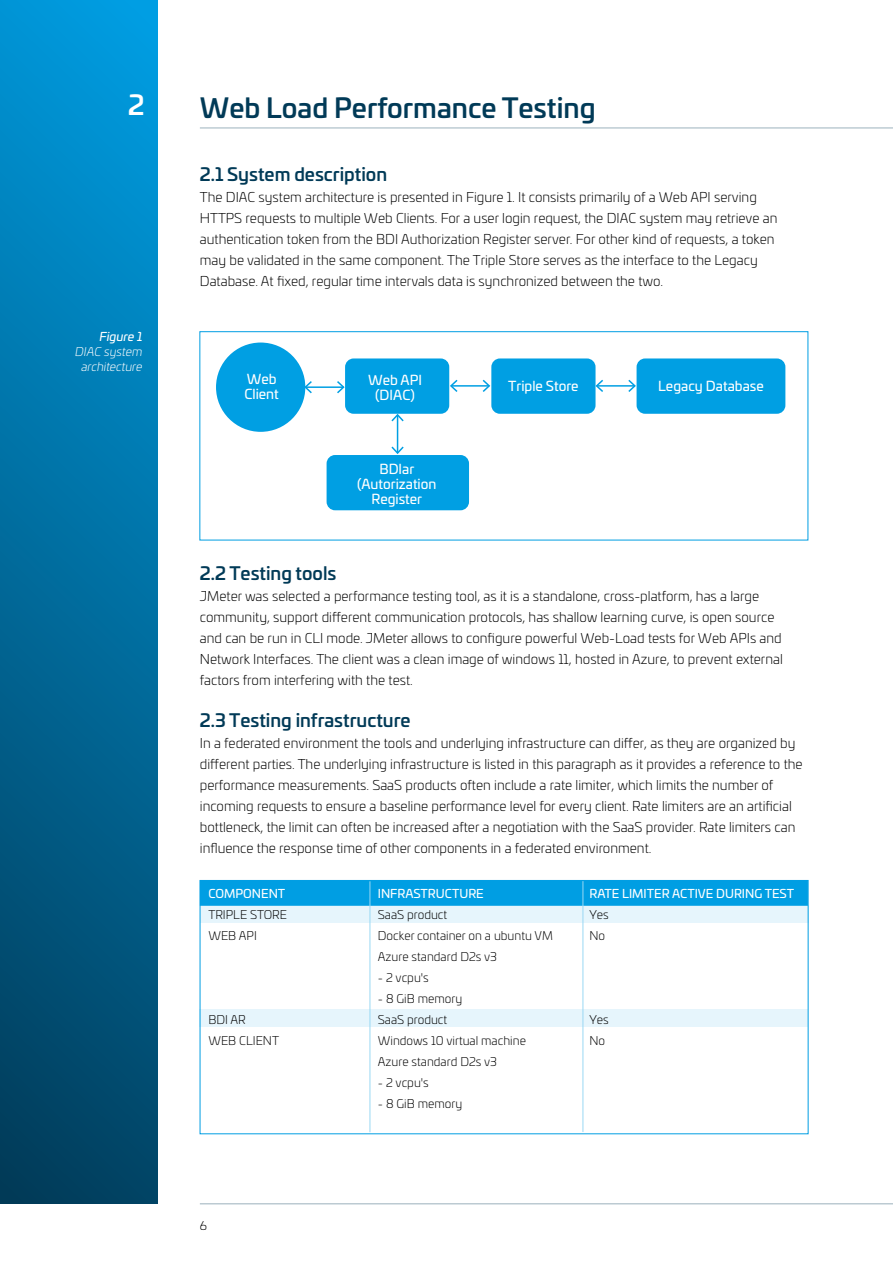
<style>
.page{position:relative;width:893px;height:1263px;background:#fff}
.page>*{position:absolute;margin:0;border:0;box-sizing:border-box;transform-origin:0 0}
.t1{font:500 27px "Univia Pro";color:#013a57}
.t2{font:500 27px "Univia Pro";color:#fff}
.t3{font:500 18px "Univia Pro";color:#013a57}
.t4{font:300 13.5px/21px "Univia Pro";color:#000}
.t5{font:13.5px/15px "Univia Pro";color:#fff;text-align:center}
.t6{font:300 12px "Univia Pro";color:#000}
.t7{font:12px "Univia Pro";color:#fff}
.t8{font:italic 300 12px/15px "Univia Pro";color:#fff;text-align:center}
.t9{font:italic 12px "Univia Pro";color:#fff}
</style>
<div class="page">
<div style="left:0;top:0;width:157px;height:1203px;background:linear-gradient(to bottom,#009ade,#013e5d)"></div>
<hr style="left:200px;top:1203px;width:693px;height:1px;background:#9ab0bc">
<div style="left:200px;top:1010px;width:608px;height:17px;background:#e6f5fc"></div>
<div style="left:200px;top:906px;width:608px;height:17px;background:#e6f5fc"></div>
<div style="left:200px;top:331px;width:608px;height:209px;border:1px solid #009ee3"></div>
<div style="left:216px;top:342px;width:89px;height:90px;background:#009fe3;border-radius:50%"></div>
<div style="left:345px;top:358px;width:104px;height:56px;background:#009fe3;border-radius:9px"></div>
<div style="left:491px;top:358px;width:104px;height:56px;background:#009fe3;border-radius:9px"></div>
<div style="left:637px;top:358px;width:148px;height:56px;background:#009fe3;border-radius:9px"></div>
<div style="left:327px;top:455px;width:142px;height:55px;background:#009fe3;border-radius:9px"></div>
<hr style="left:305px;top:386px;width:39px;height:2px;background:#009fe3">
<svg style="left:304px;top:379px;width:9px;height:16px"></svg>
<svg style="left:335px;top:379px;width:11px;height:16px"></svg>
<hr style="left:451px;top:385px;width:38px;height:2px;background:#009fe3">
<svg style="left:449px;top:378px;width:10px;height:16px"></svg>
<svg style="left:481px;top:379px;width:10px;height:13px"></svg>
<hr style="left:597px;top:385px;width:38px;height:2px;background:#009fe3">
<svg style="left:595px;top:378px;width:10px;height:16px"></svg>
<svg style="left:627px;top:378px;width:10px;height:16px"></svg>
<hr style="left:397px;top:415px;width:1px;height:38px;background:#009fe3">
<svg style="left:391px;top:445px;width:13px;height:9px"></svg>
<svg style="left:390px;top:413px;width:15px;height:10px"></svg>
<hr style="left:200px;top:128px;width:693px;height:1px;background:#013a57">
<div style="left:202px;top:882px;width:604px;height:24px;background:#009ee3"></div>
<hr style="left:370px;top:881px;width:1px;height:251px;background:#99d8f4">
<hr style="left:583px;top:881px;width:1px;height:251px;background:#99d8f4">
<div style="left:200px;top:880px;width:608px;height:254px;border:1px solid #009ee3"></div>
<h1 class="t2" style="left:128px;top:84px;width:18px">2</h1>
<p class="t9" style="left:100px;top:328px;width:44px">Figure 1</p>
<p class="t8" style="left:75px;top:344px;width:69px">DIAC system architecture</p>
<h1 class="t1" style="left:200px;top:87px;width:397px">Web Load Performance Testing</h1>
<h2 class="t3" style="left:200px;top:160px;width:189px">2.1 System description</h2>
<p class="t4" style="left:200px;top:186px;width:579px">The DIAC system architecture is presented in Figure 1. It consists primarily of a Web API serving HTTPS requests to multiple Web Clients. For a user login request, the DIAC system may retrieve an authentication token from the BDI Authorization Register server. For other kind of requests, a token may be validated in the same component. The Triple Store serves as the interface to the Legacy Database. At fixed, regular time intervals data is synchronized between the two.</p>
<p class="t5" style="left:245px;top:371px;width:36px;text-align:left">Web<br>Client</p>
<p class="t5" style="left:368px;top:372px;width:56px">Web API (DIAC)</p>
<p class="t5" style="left:357px;top:461px;width:81px">BDIar (Autorization<br>Register</p>
<p class="t5" style="left:508px;top:377px;width:72px">Triple Store</p>
<p class="t5" style="left:658px;top:377px;width:107px">Legacy Database</p>
<h2 class="t3" style="left:200px;top:559px;width:138px">2.2 Testing tools</h2>
<p class="t4" style="left:200px;top:585px;width:584px">JMeter was selected a performance testing tool, as it is a standalone, cross-platform, has a large community, support different communication protocols, has shallow learning curve, is open source and can be run in CLI mode. JMeter allows to configure powerful Web-Load tests for Web APIs and Network Interfaces. The client was a clean image of windows 11, hosted in Azure, to prevent external factors from interfering with the test.</p>
<h2 class="t3" style="left:200px;top:706px;width:212px">2.3 Testing infrastructure</h2>
<p class="t4" style="left:200px;top:732px;width:604px">In a federated environment the tools and underlying infrastructure can differ, as they are organized by different parties. The underlying infrastructure is listed in this paragraph as it provides a reference to the performance measurements. SaaS products often include a rate limiter, which limits the number of incoming requests to ensure a baseline performance level for every client. Rate limiters are an artificial bottleneck, the limit can often be increased after a negotiation with the SaaS provider. Rate limiters can influence the response time of other components in a federated environment.</p>
<p class="t7" style="left:208px;top:884px;width:78px">COMPONENT</p>
<p class="t7" style="left:378px;top:884px;width:107px">INFRASTRUCTURE</p>
<p class="t7" style="left:589px;top:884px;width:206px">RATE LIMITER ACTIVE DURING TEST</p>
<p class="t6" style="left:208px;top:906px;width:80px">TRIPLE STORE</p>
<p class="t6" style="left:378px;top:906px;width:71px">SaaS product</p>
<p class="t6" style="left:589px;top:906px;width:21px">Yes</p>
<p class="t6" style="left:208px;top:927px;width:50px">WEB API</p>
<p class="t6" style="left:378px;top:927px;width:176px">Docker container on a ubuntu VM</p>
<p class="t6" style="left:589px;top:927px;width:17px">No</p>
<p class="t6" style="left:378px;top:948px;width:121px">Azure standard D2s v3</p>
<p class="t6" style="left:378px;top:969px;width:52px">- 2 vcpu's</p>
<p class="t6" style="left:378px;top:990px;width:86px">- 8 GiB memory</p>
<p class="t6" style="left:208px;top:1011px;width:39px">BDI AR</p>
<p class="t6" style="left:378px;top:1011px;width:71px">SaaS product</p>
<p class="t6" style="left:589px;top:1011px;width:21px">Yes</p>
<p class="t6" style="left:208px;top:1032px;width:72px">WEB CLIENT</p>
<p class="t6" style="left:378px;top:1032px;width:150px">Windows 10 virtual machine</p>
<p class="t6" style="left:589px;top:1032px;width:17px">No</p>
<p class="t6" style="left:378px;top:1053px;width:121px">Azure standard D2s v3</p>
<p class="t6" style="left:378px;top:1074px;width:52px">- 2 vcpu's</p>
<p class="t6" style="left:378px;top:1095px;width:86px">- 8 GiB memory</p>
<p class="t6" style="left:200px;top:1217px;width:9px">6</p>
</div>
